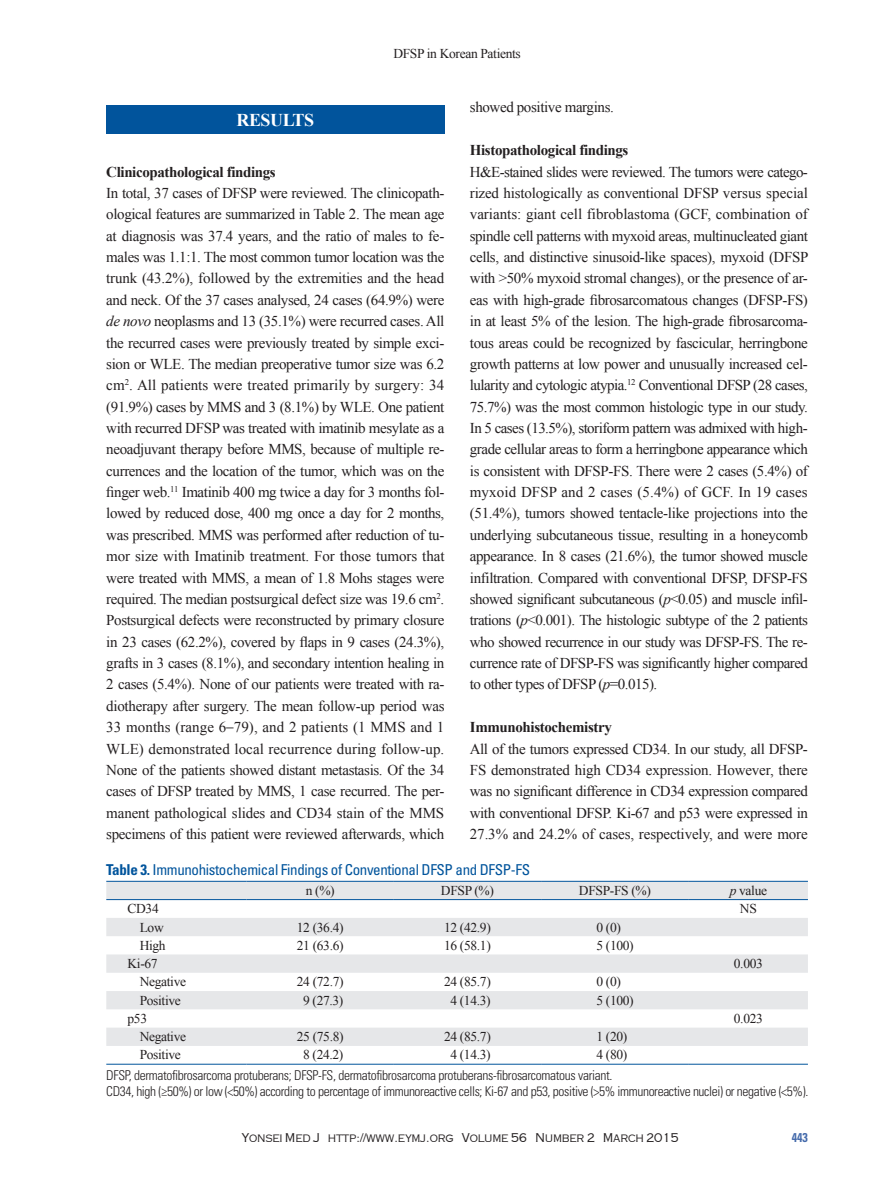
<style>
.page{position:relative;width:893px;height:1191px;background:#fff}
.page>*{position:absolute;margin:0;border:0;box-sizing:border-box;transform-origin:0 0}
.t1{font:700 18px "Times New Roman";letter-spacing:-.025em;color:#fff}
.본문_YMJ{font:15px/21.3px "Times New Roman";letter-spacing:-.025em;color:#231f20;text-align:justify}
.소제목_YMJ{font:700 15px "Times New Roman";letter-spacing:-.025em;color:#231f20}
.표제목_YMJ{font:condensed 15px "Univers LT Std";letter-spacing:-.025em;color:#01549c}
.표본문_YMJ{font:13.5px "Times New Roman";letter-spacing:-.025em;color:#231f20}
.표설명_YMJ{font:300 condensed 13.5px "Univers LT Std";letter-spacing:-.025em;color:#231f20}
.t2{font:700 condensed 12.75px "Univers LT Std";color:#446aab;scale:.95 1}
.t3{font:300 12px "Metalcut";letter-spacing:-.025em;color:#231f20}
.s1{font-style:italic}
.s2{font-family:"Univers LT Std";font-stretch:condensed}
.s3{font-weight:700}
</style>
<div class="page">
<div style="left:106px;top:105px;width:338px;height:29px;background:#01549c"></div>
<svg style="left:106px;top:880px;width:702px;height:185px"></svg>
<svg style="left:106px;top:882px;width:702px;height:164px;fill:#e6e7e9"></svg>
<hr style="left:106px;top:881px;width:141px;height:1px;background:#01549c">
<hr style="left:247px;top:881px;width:147px;height:1px;background:#01549c">
<hr style="left:394px;top:881px;width:147px;height:1px;background:#01549c">
<hr style="left:541px;top:881px;width:148px;height:1px;background:#01549c">
<hr style="left:689px;top:881px;width:119px;height:1px;background:#01549c">
<hr style="left:106px;top:899px;width:141px;height:1px;background:#01549c">
<hr style="left:247px;top:899px;width:147px;height:1px;background:#01549c">
<hr style="left:394px;top:899px;width:147px;height:1px;background:#01549c">
<hr style="left:541px;top:899px;width:148px;height:1px;background:#01549c">
<hr style="left:689px;top:899px;width:119px;height:1px;background:#01549c">
<hr style="left:106px;top:1063px;width:141px;height:1px;background:#01549c">
<hr style="left:247px;top:1063px;width:147px;height:1px;background:#01549c">
<hr style="left:394px;top:1063px;width:147px;height:1px;background:#01549c">
<hr style="left:541px;top:1063px;width:148px;height:1px;background:#01549c">
<hr style="left:689px;top:1063px;width:119px;height:1px;background:#01549c">
<p class="표본문_YMJ" style="left:393px;top:44px;width:129px">DFSP in Korean Patients</p>
<p class="본문_YMJ" style="left:470px;top:97px;width:146px">showed positive margins.</p>
<p class="소제목_YMJ" style="left:470px;top:140px;width:160px">Histopathological findings</p>
<p class="본문_YMJ" style="left:470px;top:161px;width:340px">H&amp;E-stained slides were reviewed. The tumors were catego&shy;rized histologically as conventional DFSP versus special variants: giant cell fibroblastoma (GCF, combination of spindle cell patterns with myxoid areas, multinucleated giant cells, and distinctive sinusoid-like spaces), myxoid (DFSP with &gt;50% myxoid stromal changes), or the presence of ar&shy;eas with high-grade fibrosarcomatous changes (DFSP-FS) in at least 5% of the lesion. The high-grade fibrosarcoma&shy;tous areas could be recognized by fascicular, herringbone growth patterns at low power and unusually increased cel&shy;lularity and cytologic atypia.<sup>12</sup> Conventional DFSP (28 cases, 75.7%) was the most common histologic type in our study.<br>In 5 cases (13.5%), storiform pattern was admixed with high&shy;grade cellular areas to form a herringbone appearance which is consistent with DFSP-FS. There were 2 cases (5.4%) of myxoid DFSP and 2 cases (5.4%) of GCF. In 19 cases (51.4%), tumors showed tentacle-like projections into the underlying subcutaneous tissue, resulting in a honeycomb appearance. In 8 cases (21.6%), the tumor showed muscle infiltration. Compared with conventional DFSP, DFSP-FS showed significant subcutaneous (<span class="s1">p</span>&lt;0.05) and muscle infil&shy;trations (<span class="s1">p</span>&lt;0.001). The histologic subtype of the 2 patients who showed recurrence in our study was DFSP-FS. The re&shy;currence rate of DFSP-FS was significantly higher compared to other types of DFSP (<span class="s1">p</span>=0.015).</p>
<p class="소제목_YMJ" style="left:470px;top:716px;width:144px">Immunohistochemistry</p>
<p class="본문_YMJ" style="left:470px;top:737px;width:340px">All of the tumors expressed CD34. In our study, all DFSP-FS demonstrated high CD34 expression. However, there was no significant difference in CD34 expression compared with conventional DFSP. Ki-67 and p53 were expressed in 27.3% and 24.2% of cases, respectively, and were more</p>
<p class="t1" style="left:236px;top:107px;width:79px">RESULTS</p>
<p class="소제목_YMJ" style="left:106px;top:161px;width:171px">Clinicopathological findings</p>
<p class="본문_YMJ" style="left:106px;top:182px;width:340px">In total, 37 cases of DFSP were reviewed. The clinicopath&shy;ological features are summarized in Table 2. The mean age at diagnosis was 37.4 years, and the ratio of males to fe&shy;males was 1.1:1. The most common tumor location was the trunk (43.2%), followed by the extremities and the head and neck. Of the 37 cases analysed, 24 cases (64.9%) were <span class="s1">de novo</span> neoplasms and 13 (35.1%) were recurred cases. All the recurred cases were previously treated by simple exci&shy;sion or WLE. The median preoperative tumor size was 6.2 cm<sup>2</sup>. All patients were treated primarily by surgery: 34 (91.9%) cases by MMS and 3 (8.1%) by WLE. One patient with recurred DFSP was treated with imatinib mesylate as a neoadjuvant therapy before MMS, because of multiple re&shy;currences and the location of the tumor, which was on the finger web.<sup>11</sup> Imatinib 400 mg twice a day for 3 months fol&shy;lowed by reduced dose, 400 mg once a day for 2 months, was prescribed. MMS was performed after reduction of tu&shy;mor size with Imatinib treatment. For those tumors that were treated with MMS, a mean of 1.8 Mohs stages were required. The median postsurgical defect size was 19.6 cm<sup>2</sup>.<br>Postsurgical defects were reconstructed by primary closure in 23 cases (62.2%), covered by flaps in 9 cases (24.3%), grafts in 3 cases (8.1%), and secondary intention healing in 2 cases (5.4%). None of our patients were treated with ra&shy;diotherapy after surgery. The mean follow-up period was 33 months (range 6<span class="s2">–</span>79), and 2 patients (1 MMS and 1<br>WLE) demonstrated local recurrence during follow-up.<br>None of the patients showed distant metastasis. Of the 34 cases of DFSP treated by MMS, 1 case recurred. The per&shy;manent pathological slides and CD34 stain of the MMS specimens of this patient were reviewed afterwards, which</p>
<p class="표제목_YMJ" style="left:106px;top:859px;width:425px"><span class="s3">Table 3.</span> Immunohistochemical Findings of Conventional DFSP and DFSP-FS</p>
<p class="표본문_YMJ" style="left:306px;top:881px;width:31px">n (%)</p>
<p class="표본문_YMJ" style="left:441px;top:881px;width:55px">DFSP (%)</p>
<p class="표본문_YMJ" style="left:579px;top:881px;width:74px">DFSP-FS (%)</p>
<p class="표본문_YMJ" style="left:730px;top:881px;width:39px"><span class="s1">p</span> value</p>
<p class="표본문_YMJ" style="left:128px;top:899px;width:33px">CD34</p>
<p class="표본문_YMJ" style="left:740px;top:899px;width:18px">NS</p>
<p class="표본문_YMJ" style="left:140px;top:918px;width:26px">Low</p>
<p class="표본문_YMJ" style="left:297px;top:918px;width:48px">12 (36.4)</p>
<p class="표본문_YMJ" style="left:444px;top:918px;width:48px">12 (42.9)</p>
<p class="표본문_YMJ" style="left:596px;top:918px;width:26px">0 (0)</p>
<p class="표본문_YMJ" style="left:140px;top:936px;width:27px">High</p>
<p class="표본문_YMJ" style="left:297px;top:936px;width:48px">21 (63.6)</p>
<p class="표본문_YMJ" style="left:444px;top:936px;width:48px">16 (58.1)</p>
<p class="표본문_YMJ" style="left:596px;top:936px;width:39px">5 (100)</p>
<p class="표본문_YMJ" style="left:128px;top:954px;width:32px">Ki-67</p>
<p class="표본문_YMJ" style="left:734px;top:954px;width:31px">0.003</p>
<p class="표본문_YMJ" style="left:140px;top:972px;width:48px">Negative</p>
<p class="표본문_YMJ" style="left:297px;top:972px;width:48px">24 (72.7)</p>
<p class="표본문_YMJ" style="left:444px;top:972px;width:48px">24 (85.7)</p>
<p class="표본문_YMJ" style="left:596px;top:972px;width:26px">0 (0)</p>
<p class="표본문_YMJ" style="left:140px;top:991px;width:43px">Positive</p>
<p class="표본문_YMJ" style="left:303px;top:991px;width:42px">9 (27.3)</p>
<p class="표본문_YMJ" style="left:450px;top:991px;width:42px">4 (14.3)</p>
<p class="표본문_YMJ" style="left:596px;top:991px;width:39px">5 (100)</p>
<p class="표본문_YMJ" style="left:128px;top:1009px;width:21px">p53</p>
<p class="표본문_YMJ" style="left:734px;top:1009px;width:31px">0.023</p>
<p class="표본문_YMJ" style="left:140px;top:1027px;width:48px">Negative</p>
<p class="표본문_YMJ" style="left:297px;top:1027px;width:48px">25 (75.8)</p>
<p class="표본문_YMJ" style="left:444px;top:1027px;width:48px">24 (85.7)</p>
<p class="표본문_YMJ" style="left:596px;top:1027px;width:32px">1 (20)</p>
<p class="표본문_YMJ" style="left:140px;top:1045px;width:43px">Positive</p>
<p class="표본문_YMJ" style="left:303px;top:1045px;width:42px">8 (24.2)</p>
<p class="표본문_YMJ" style="left:450px;top:1045px;width:42px">4 (14.3)</p>
<p class="표본문_YMJ" style="left:596px;top:1045px;width:32px">4 (80)</p>
<p class="표설명_YMJ" style="left:106px;top:1066px;width:508px">DFSP, dermatofibrosarcoma protuberans; DFSP-FS, dermatofibrosarcoma protuberans-fibrosarcomatous variant.</p>
<p class="표설명_YMJ" style="left:106px;top:1083px;width:703px">CD34, high (≥50%) or low (&lt;50%) according to percentage of immunoreactive cells; Ki-67 and p53, positive (&gt;5% immunoreactive nuclei) or negative (&lt;5%).</p>
<p class="t3" style="left:241px;top:1130px;width:439px">Yonsei Med J http://www.eymj.org Volume 56 Number 2 March 2015</p>
<p class="t2" style="left:792px;top:1129px;width:18px">443</p>
</div>
